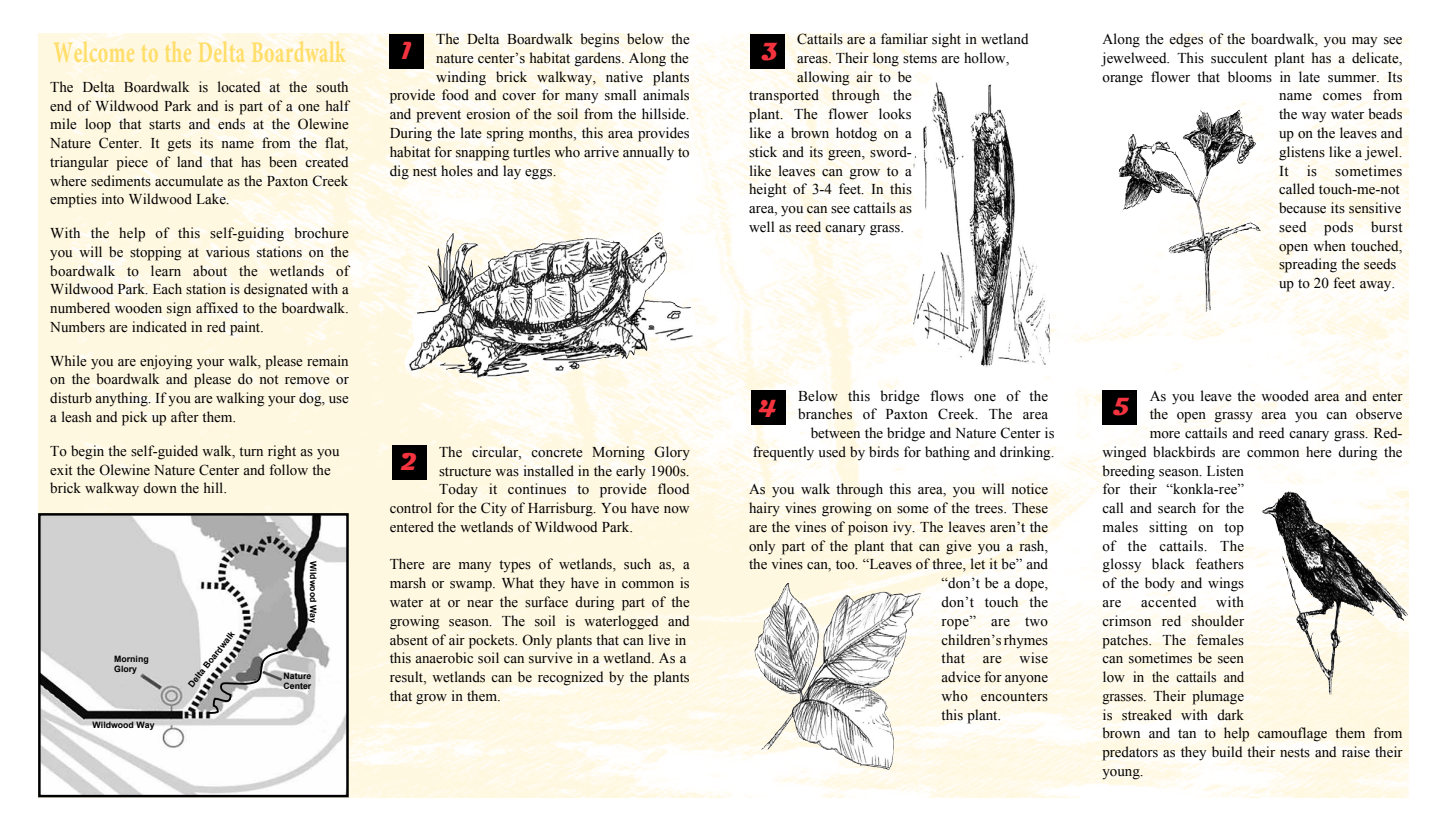
<style>
.page{position:relative;width:1440px;height:833px;background:#fff}
.page>*{position:absolute;margin:0;border:0;box-sizing:border-box;transform-origin:0 0}
.t1{font:700 30px "Minion Pro";letter-spacing:.025em;color:#ffde6a;scale:.67 1}
.t2{font:700 25px "Magneto";color:#f5333f}
.t3{font:15px/18.8px "Times New Roman";color:#000;text-align:justify}
.t4{font:15px "Times New Roman";letter-spacing:.025em;color:#000}
.t5{font:15px "Times New Roman";letter-spacing:.02em;color:#000}
.t6{font:15px "Times New Roman";letter-spacing:.03em;color:#000}
.t7{font:700 8.75px/10.5px "Arial";color:#000}
</style>
<div class="page">
<img style="left:38px;top:34px;width:1371px;height:763px">
<img style="left:41px;top:516px;width:305px;height:278px">
<div style="left:38px;top:513px;width:311px;height:284px;border:2px solid #000"></div>
<div style="left:389px;top:34px;width:35px;height:34px;background:#000"></div>
<div style="left:392px;top:445px;width:35px;height:35px;background:#000"></div>
<div style="left:750px;top:34px;width:35px;height:34px;background:#000"></div>
<div style="left:751px;top:390px;width:35px;height:34px;background:#000"></div>
<img style="left:472px;top:234px;width:184px;height:45px">
<img style="left:913px;top:79px;width:21px;height:264px">
<img style="left:755px;top:584px;width:45px;height:134px">
<img style="left:1183px;top:110px;width:55px;height:54px">
<img style="left:1262px;top:491px;width:60px;height:113px">
<svg style="left:206px;top:646px;width:85px;height:68px"></svg>
<div style="left:1102px;top:390px;width:35px;height:34px;background:#000"></div>
<h1 class="t1" style="left:54px;top:31px;width:437px">Welcome to the Delta Boardwalk</h1>
<p class="t3" style="left:50px;top:77px;width:300px">The Delta Boardwalk is located at the south end of Wildwood Park and is part of a one half mile loop that starts and ends at the Olewine Nature Center. It gets its name from the flat, triangular piece of land that has been created where sediments accumulate as the Paxton Creek empties into Wildwood Lake.</p>
<p class="t3" style="left:50px;top:223px;width:300px">With the help of this self-guiding brochure you will be stopping at various stations on the boardwalk to learn about the wetlands of Wildwood Park. Each station is designated with a numbered wooden sign affixed to the boardwalk.<br>Numbers are indicated in red paint.</p>
<p class="t3" style="left:50px;top:351px;width:300px">While you are enjoying your walk, please remain on the boardwalk and please do not remove or disturb anything. If you are walking your dog, use a leash and pick up after them.</p>
<p class="t3" style="left:50px;top:441px;width:291px;text-align:left">To begin the self-guided walk, turn right as you exit the Olewine Nature Center and follow the brick walkway down the hill.</p>
<p class="t7" style="left:114px;top:653px;width:36px">Morning<br>Glory</p>
<p class="t7" style="left:93px;top:719px;width:63px">Wildwood Way</p>
<p class="t7" style="left:186px;top:682px;width:70px;rotate:-51deg">Delta Boardwalk</p>
<p class="t7" style="left:318px;top:561px;width:63px;rotate:90deg">Wildwood Way</p>
<p class="t7" style="left:284px;top:670px;width:29px">Nature<br>Center</p>
<p class="t3" style="left:436px;top:30px;width:255px">The Delta Boardwalk begins below the</p>
<p class="t3" style="left:436px;top:48px;width:254px">nature center’s habitat gardens. Along the</p>
<p class="t3" style="left:436px;top:67px;width:255px">winding brick walkway, native plants</p>
<p class="t3" style="left:390px;top:86px;width:302px">provide food and cover for many small animals</p>
<p class="t3" style="left:390px;top:105px;width:301px">and prevent erosion of the soil from the hillside.</p>
<p class="t3" style="left:390px;top:123px;width:302px">During the late spring months, this area provides</p>
<p class="t3" style="left:390px;top:142px;width:302px">habitat for snapping turtles who arrive annually to</p>
<p class="t3" style="left:390px;top:161px;width:168px">dig nest holes and lay eggs.</p>
<h2 class="t2" style="left:401px;top:36px;width:13px">1</h2>
<p class="t3" style="left:439px;top:442px;width:252px">The circular, concrete Morning Glory</p>
<p class="t3" style="left:439px;top:461px;width:252px">structure was installed in the early 1900s.</p>
<p class="t3" style="left:439px;top:480px;width:252px">Today it continues to provide flood</p>
<p class="t3" style="left:390px;top:498px;width:302px">control for the City of Harrisburg. You have now</p>
<p class="t3" style="left:390px;top:517px;width:245px">entered the wetlands of Wildwood Park.</p>
<p class="t3" style="left:390px;top:555px;width:302px;text-align:left">There are many types of wetlands, such as, a marsh or swamp. What they have in common is water at or near the surface during part of the growing season. The soil is waterlogged and absent of air pockets. Only plants that can live in this anaerobic soil can survive in a wetland. As a result, wetlands can be recognized by the plants that grow in them.</p>
<h2 class="t2" style="left:400px;top:447px;width:19px">2</h2>
<p class="t3" style="left:797px;top:30px;width:233px">Cattails are a familiar sight in wetland</p>
<p class="t3" style="left:797px;top:48px;width:214px">areas. Their long stems are hollow,</p>
<p class="t3" style="left:797px;top:67px;width:116px">allowing air to be</p>
<p class="t3" style="left:749px;top:86px;width:164px">transported through the</p>
<p class="t3" style="left:749px;top:105px;width:164px">plant. The flower looks</p>
<p class="t3" style="left:749px;top:123px;width:164px">like a brown hotdog on a</p>
<p class="t3" style="left:749px;top:142px;width:164px">stick and its green, sword-</p>
<p class="t3" style="left:749px;top:161px;width:164px">like leaves can grow to a</p>
<p class="t3" style="left:749px;top:180px;width:164px">height of 3-4 feet. In this</p>
<p class="t3" style="left:749px;top:198px;width:164px">area, you can see cattails as</p>
<p class="t3" style="left:749px;top:217px;width:157px">well as reed canary grass.</p>
<h2 class="t2" style="left:760px;top:37px;width:19px">3</h2>
<p class="t3" style="left:1102px;top:30px;width:301px">Along the edges of the boardwalk, you may see</p>
<p class="t3" style="left:1102px;top:48px;width:302px">jewelweed. This succulent plant has a delicate,</p>
<p class="t3" style="left:1102px;top:67px;width:302px">orange flower that blooms in late summer. Its</p>
<p class="t3" style="left:1279px;top:86px;width:125px">name comes from</p>
<p class="t3" style="left:1279px;top:105px;width:125px">the way water beads</p>
<p class="t3" style="left:1279px;top:123px;width:125px">up on the leaves and</p>
<p class="t3" style="left:1279px;top:142px;width:125px">glistens like a jewel.</p>
<p class="t4" style="left:1279px;top:160px;width:125px">It is sometimes</p>
<p class="t3" style="left:1279px;top:180px;width:122px">called touch-me-not</p>
<p class="t3" style="left:1279px;top:198px;width:124px">because its sensitive</p>
<p class="t4" style="left:1279px;top:217px;width:125px">seed pods burst</p>
<p class="t3" style="left:1279px;top:236px;width:125px">open when touched,</p>
<p class="t3" style="left:1279px;top:255px;width:119px">spreading the seeds</p>
<p class="t3" style="left:1279px;top:273px;width:118px">up to 20 feet away.</p>
<p class="t3" style="left:798px;top:386px;width:252px">Below this bridge flows one of the</p>
<p class="t3" style="left:798px;top:405px;width:252px">branches of Paxton Creek. The area</p>
<p class="t3" style="left:811px;top:423px;width:245px">between the bridge and Nature Center is</p>
<p class="t3" style="left:753px;top:442px;width:303px">frequently used by birds for bathing and drinking.</p>
<p class="t3" style="left:749px;top:480px;width:301px">As you walk through this area, you will notice</p>
<p class="t3" style="left:749px;top:498px;width:301px">hairy vines growing on some of the trees. These</p>
<p class="t3" style="left:749px;top:517px;width:301px">are the vines of poison ivy. The leaves aren’t the</p>
<p class="t3" style="left:749px;top:536px;width:301px">only part of the plant that can give you a rash,</p>
<p class="t3" style="left:749px;top:555px;width:301px">the vines can, too. “Leaves of three, let it be” and</p>
<p class="t3" style="left:942px;top:573px;width:108px">“don’t be a dope,</p>
<p class="t3" style="left:942px;top:592px;width:108px">don’t touch the</p>
<p class="t5" style="left:942px;top:610px;width:108px">rope” are two</p>
<p class="t3" style="left:942px;top:630px;width:108px">children’s rhymes</p>
<p class="t4" style="left:942px;top:648px;width:108px">that are wise</p>
<p class="t3" style="left:942px;top:667px;width:108px">advice for anyone</p>
<p class="t3" style="left:942px;top:686px;width:108px">who encounters</p>
<p class="t3" style="left:942px;top:705px;width:61px">this plant.</p>
<h2 class="t2" style="left:758px;top:394px;width:21px">4</h2>
<p class="t3" style="left:1150px;top:386px;width:254px">As you leave the wooded area and enter</p>
<p class="t3" style="left:1150px;top:405px;width:254px">the open grassy area you can observe</p>
<p class="t3" style="left:1150px;top:423px;width:254px">more cattails and reed canary grass. Red-</p>
<p class="t3" style="left:1102px;top:442px;width:302px">winged blackbirds are common here during the</p>
<p class="t3" style="left:1102px;top:461px;width:143px">breeding season. Listen</p>
<p class="t3" style="left:1102px;top:480px;width:143px">for their “konkla-ree”</p>
<p class="t3" style="left:1102px;top:498px;width:143px">call and search for the</p>
<p class="t3" style="left:1102px;top:517px;width:143px">males sitting on top</p>
<p class="t3" style="left:1102px;top:536px;width:143px">of the cattails. The</p>
<p class="t3" style="left:1102px;top:555px;width:143px">glossy black feathers</p>
<p class="t3" style="left:1102px;top:573px;width:143px">of the body and wings</p>
<p class="t3" style="left:1102px;top:592px;width:21px">are</p>
<p class="t6" style="left:1141px;top:592px;width:57px">accented</p>
<h2 class="t2" style="left:1112px;top:392px;width:19px">5</h2>
<p class="t3" style="left:1102px;top:592px;width:302px;text-align:left;text-indent:114px">with<br>crimson red shoulder<br>patches. The females<br>can sometimes be seen<br>low in the cattails and<br>grasses. Their plumage<br>is streaked with dark<br>brown and tan to help camouflage them from predators as they build their nests and raise their young.</p>
</div>
